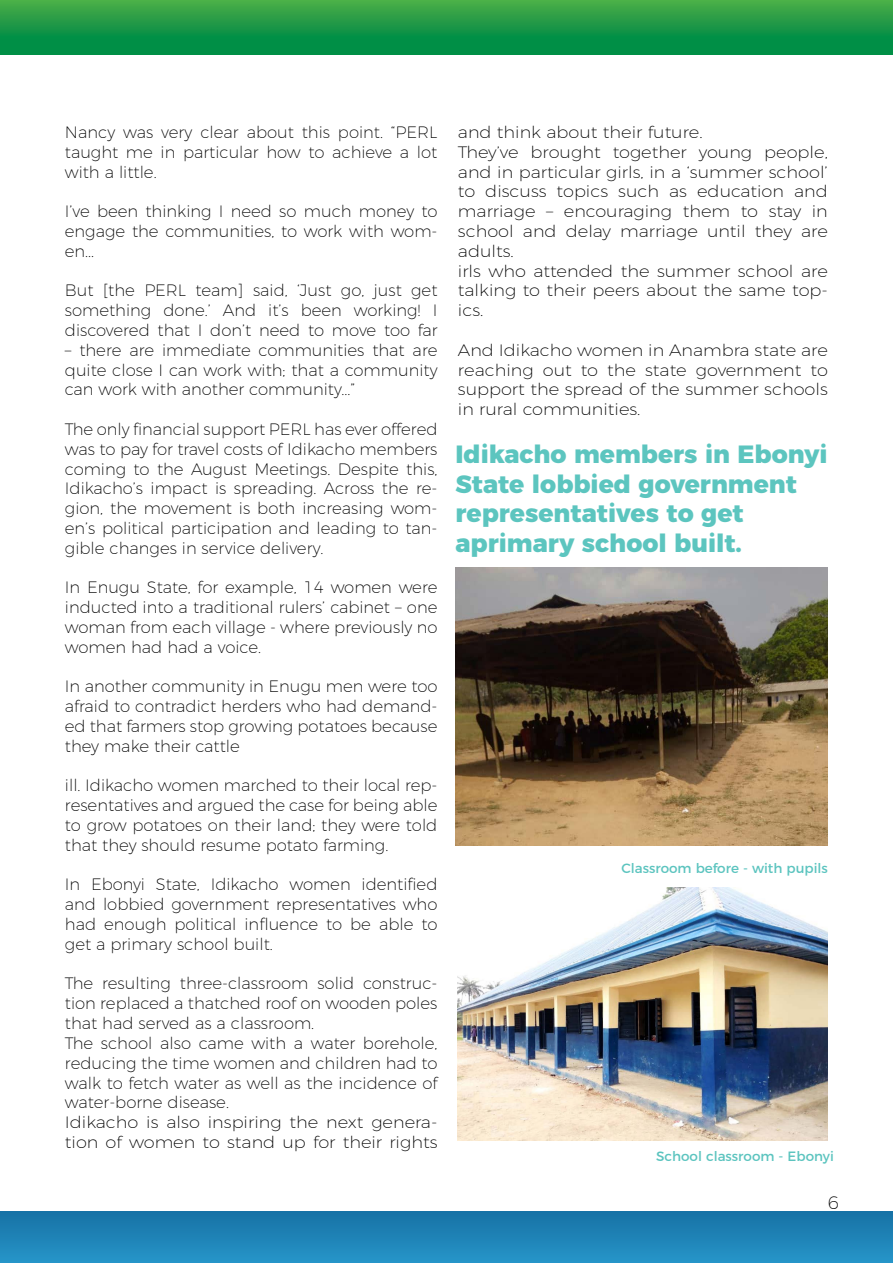
<style>
.page{position:relative;width:893px;height:1263px;background:#fff}
.page>*{position:absolute;margin:0;border:0;box-sizing:border-box;transform-origin:0 0}
.t1{font:800 24.9px/29.8px "Montserrat";color:#5cc5bf}
.t2{font:200 18px "Montserrat";color:#000}
.t3{font:200 16.5px/19.8px "Montserrat";color:#000;text-align:justify}
.t4{font:200 16.5px/19.8px "Montserrat";color:#000;scale:1.08 1}
.t5{font:13.5px "Montserrat";color:#5cc4bf}
</style>
<div class="page">
<div style="left:0;top:1211px;width:893px;height:52px;background:linear-gradient(to bottom,#1771a5,#2694c8)"></div>
<div style="left:0;top:0;width:893px;height:55px;background:linear-gradient(to bottom,#47aa48,#008746)"></div>
<img style="left:455px;top:568px;width:373px;height:278px">
<img style="left:458px;top:888px;width:370px;height:252px">
<p class="t3" style="left:65px;top:121px;width:374px">Nancy was very clear about this point. “PERL taught me in particular how to achieve a lot with a little.</p>
<p class="t3" style="left:65px;top:200px;width:374px">I’ve been thinking I need so much money to engage the communities, to work with wom&shy;en...</p>
<p class="t3" style="left:65px;top:279px;width:374px">But [the PERL team] said, ‘Just go, just get something done.’ And it’s been working! I discovered that I don’t need to move too far</p>
<p class="t3" style="left:65px;top:339px;width:374px">– there are immediate communities that are quite close I can work with; that a community can work with another community...”</p>
<p class="t3" style="left:65px;top:418px;width:374px">The only financial support PERL has ever offered was to pay for travel costs of Idikacho members coming to the August Meetings. Despite this, Idikacho’s impact is spreading. Across the re&shy;gion, the movement is both increasing wom&shy;en’s political participation and leading to tan&shy;gible changes in service delivery.</p>
<p class="t3" style="left:65px;top:576px;width:374px">In Enugu State, for example, 14 women were inducted into a traditional rulers’ cabinet – one woman from each village - where previously no women had had a voice.</p>
<p class="t3" style="left:65px;top:675px;width:374px">In another community in Enugu men were too afraid to contradict herders who had demand&shy;ed that farmers stop growing potatoes because they make their cattle</p>
<p class="t3" style="left:65px;top:774px;width:374px">ill. Idikacho women marched to their local rep&shy;resentatives and argued the case for being able to grow potatoes on their land; they were told that they should resume potato farming.</p>
<p class="t3" style="left:65px;top:873px;width:374px">In Ebonyi State, Idikacho women identified and lobbied government representatives who had enough political influence to be able to get a primary school built.</p>
<p class="t3" style="left:65px;top:972px;width:374px;text-align:left">The resulting three-classroom solid construc&shy;tion replaced a thatched roof on wooden poles that had served as a classroom.<br>The school also came with a water borehole, reducing the time women and children had to walk to fetch water as well as the incidence of water-borne disease.<br>Idikacho is also inspiring the next genera&shy;tion of women to stand up for their rights</p>
<p class="t4" style="left:458px;top:121px;width:344px">and think about their future.<br>They’ve brought together young people, and in particular girls, in a ‘summer school’ to discuss topics such as education and marriage – encouraging them to stay in school and delay marriage until they are adults.<br>irls who attended the summer school are talking to their peers about the same top&shy;ics.</p>
<p class="t4" style="left:458px;top:339px;width:344px;text-align:justify">And Idikacho women in Anambra state are reaching out to the state government to support the spread of the summer schools in rural communities.</p>
<h1 class="t1" style="left:455px;top:437px;width:374px">Idikacho members in Ebonyi<br>State lobbied government representatives to get aprimary school built.</h1>
<p class="t5" style="left:621px;top:857px;width:208px">Classroom before - with pupils</p>
<p class="t5" style="left:656px;top:1145px;width:179px">School classroom - Ebonyi</p>
<p class="t2" style="left:828px;top:1189px;width:13px">6</p>
</div>
